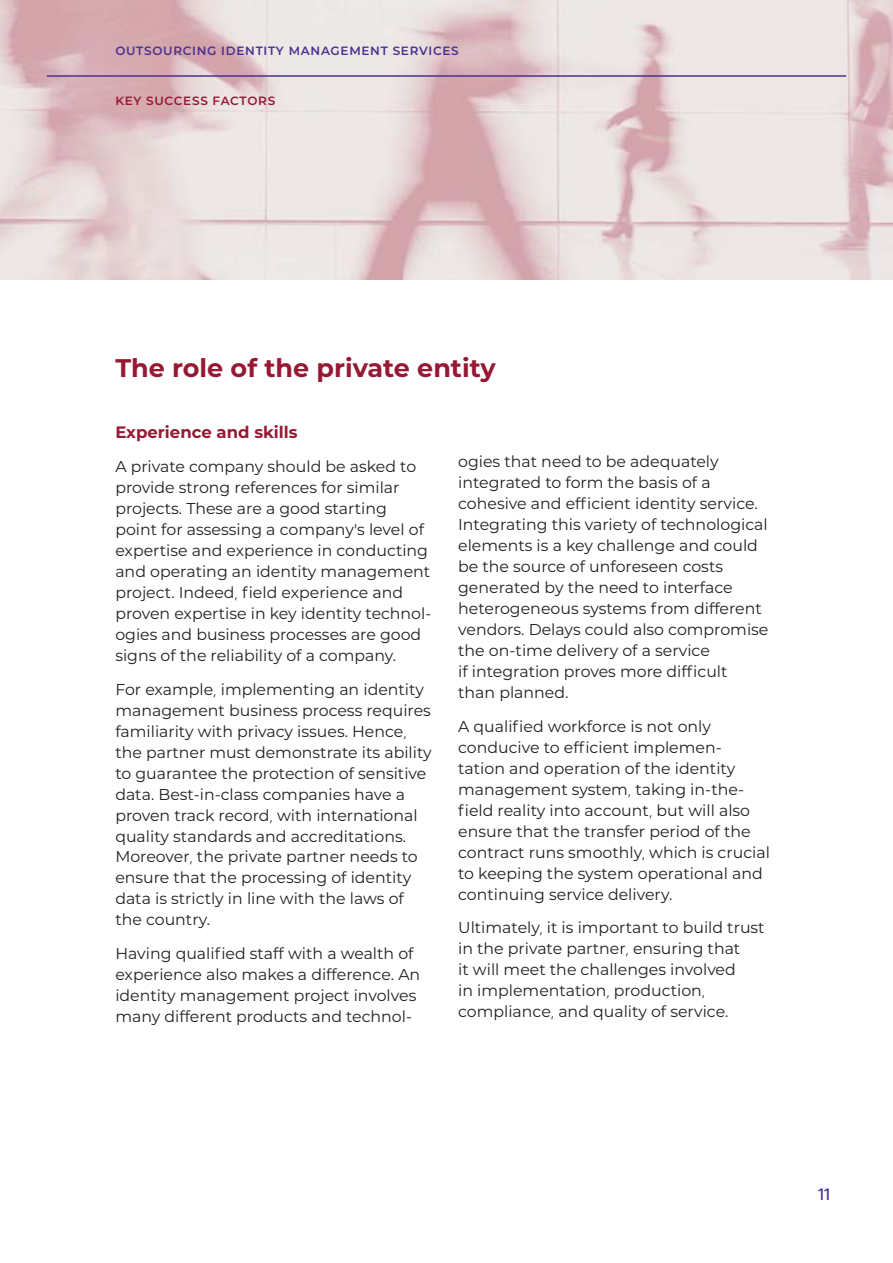
<style>
.page{position:relative;width:893px;height:1263px;background:#fff}
.page>*{position:absolute;margin:0;border:0;box-sizing:border-box;transform-origin:0 0}
.Smaller_Title{font:700 25.5px "IDEMIA";color:#971833}
.t1{font:700 16.5px "IDEMIA";color:#971833}
.t2{font:500 16.5px "IDEMIA";color:#4a3093}
.Body{font:15.75px/21px "IDEMIA";color:#231f20}
.t3{font:600 12px "IDEMIA";letter-spacing:.06em;color:#4a3093}
.Running_Header_Sub{font:600 12px "IDEMIA";letter-spacing:.06em;color:#971833}
</style>
<div class="page">
<img style="left:0;top:1px;width:893px;height:279px">
<hr style="left:47px;top:75px;width:799px;height:2px;background:#4a3093">
<p class="t3" style="left:115px;top:42px;width:345px">OUTSOURCING IDENTITY MANAGEMENT SERVICES</p>
<p class="Running_Header_Sub" style="left:115px;top:92px;width:161px">KEY SUCCESS FACTORS</p>
<p class="Smaller_Title" style="left:115px;top:350px;width:382px">The role of the private entity</p>
<p class="t1" style="left:115px;top:420px;width:184px">Experience and skills</p>
<p class="Body" style="left:115px;top:455px;width:318px">A private company should be asked to provide strong references for similar projects. These are a good starting point for assessing a company’s level of expertise and experience in conducting and operating an identity management project. Indeed, field experience and proven expertise in key identity technol&shy;ogies and business processes are good signs of the reliability of a company.</p>
<p class="Body" style="left:115px;top:678px;width:318px">For example, implementing an identity management business process requires familiarity with privacy issues. Hence, the partner must demonstrate its ability to guarantee the protection of sensitive data. Best-in-class companies have a proven track record, with international quality standards and accreditations.<br>Moreover, the private partner needs to ensure that the processing of identity data is strictly in line with the laws of the country.</p>
<p class="Body" style="left:115px;top:942px;width:306px">Having qualified staff with a wealth of experience also makes a difference. An identity management project involves many different products and technol-</p>
<p class="Body" style="left:458px;top:450px;width:312px">ogies that need to be adequately integrated to form the basis of a cohesive and efficient identity service.<br>Integrating this variety of technological elements is a key challenge and could be the source of unforeseen costs generated by the need to interface heterogeneous systems from different vendors. Delays could also compromise the on-time delivery of a service<br>if integration proves more difficult than planned.</p>
<p class="Body" style="left:458px;top:715px;width:313px">A qualified workforce is not only conducive to efficient implemen&shy;tation and operation of the identity management system, taking in-the&shy;field reality into account, but will also ensure that the transfer period of the contract runs smoothly, which is crucial to keeping the system operational and continuing service delivery.</p>
<p class="Body" style="left:458px;top:917px;width:308px">Ultimately, it is important to build trust in the private partner, ensuring that<br>it will meet the challenges involved<br>in implementation, production, compliance, and quality of service.</p>
<p class="t2" style="left:818px;top:1183px;width:14px">11</p>
</div>
